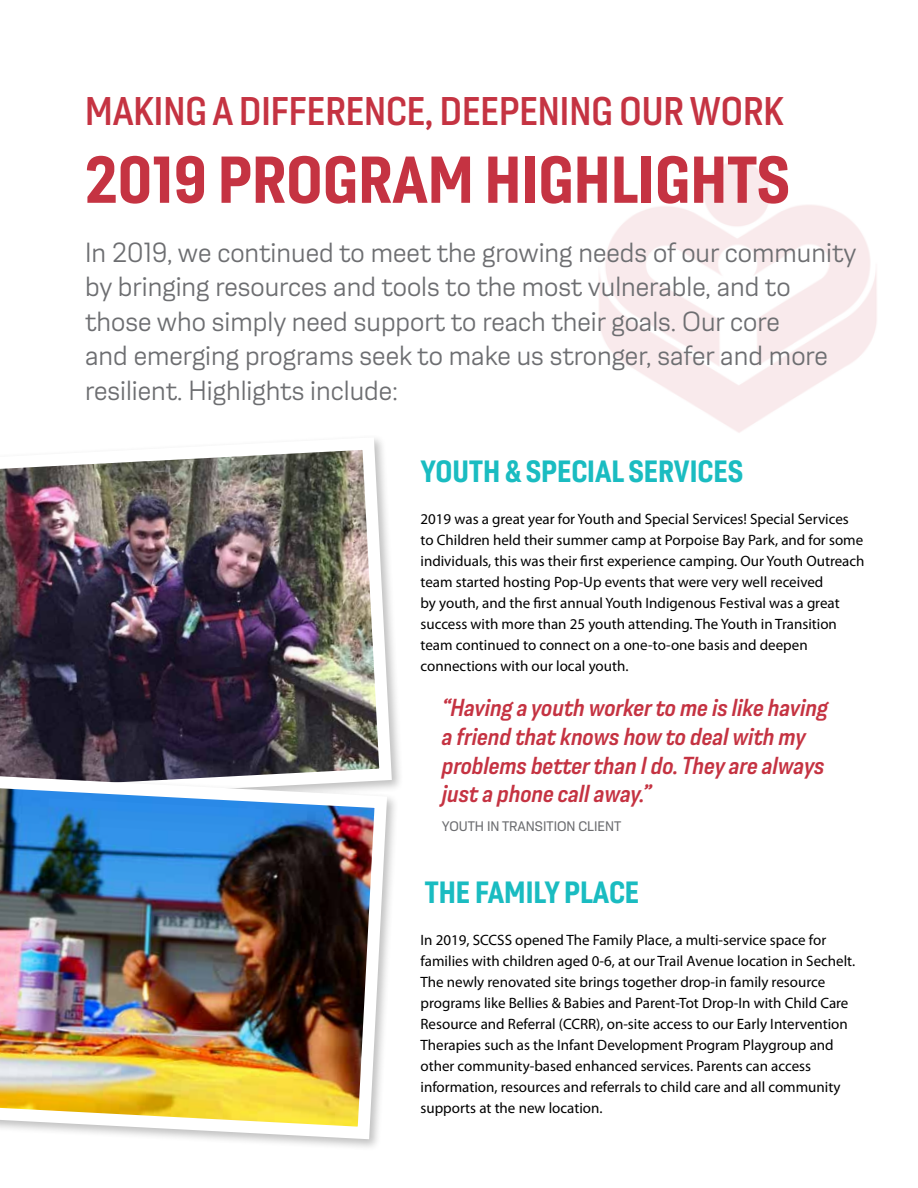
<style>
.page{position:relative;width:918px;height:1188px;background:#fff}
.page>*{position:absolute;margin:0;border:0;box-sizing:border-box;transform-origin:0 0}
.t1{font:700 condensed 64.5px "Moderna Sans";color:#c53342}
.t2{font:500 condensed 39px "Moderna Sans";color:#c53342}
.t3{font:700 condensed 30px "Moderna Sans";color:#1abcc1}
.t4{font:300 27px/34.5px "Moderna Sans";color:#6d6e71}
.t5{font:italic 500 condensed 24px/28.8px "Moderna Sans";color:#c53342}
.t6{font:15px/21px "Myriad Pro";color:#000}
.t7{font:13.5px "Moderna Sans";color:#6d6e71}
</style>
<div class="page">
<img style="left:0;top:438px;width:398px;height:333px">
<img style="left:0;top:768px;width:393px;height:378px">
<h2 class="t2" style="left:85px;top:88px;width:700px">MAKING A DIFFERENCE, DEEPENING OUR WORK</h2>
<h1 class="t1" style="left:85px;top:140px;width:706px">2019 PROGRAM HIGHLIGHTS</h1>
<p class="t4" style="left:85px;top:235px;width:773px">In 2019, we continued to meet the growing needs of our community by bringing resources and tools to the most vulnerable, and to those who simply need support to reach their goals. Our core<br>and emerging programs seek to make us stronger, safer and more resilient. Highlights include:</p>
<h3 class="t3" style="left:421px;top:452px;width:324px">YOUTH &amp; SPECIAL SERVICES</h3>
<p class="t6" style="left:421px;top:508px;width:446px">2019 was a great year for Youth and Special Services! Special Services to Children held their summer camp at Porpoise Bay Park, and for some individuals, this was their first experience camping. Our Youth Outreach team started hosting Pop-Up events that were very well received<br>by youth, and the first annual Youth Indigenous Festival was a great success with more than 25 youth attending. The Youth in Transition team continued to connect on a one-to-one basis and deepen connections with our local youth.</p>
<h3 class="t5" style="left:442px;top:693px;width:388px">“Having a youth worker to me is like having a friend that knows how to deal with my problems better than I do. They are always just a phone call away.”</h3>
<p class="t7" style="left:442px;top:818px;width:181px">YOUTH IN TRANSITION CLIENT</p>
<h3 class="t3" style="left:425px;top:874px;width:216px">THE FAMILY PLACE</h3>
<p class="t6" style="left:421px;top:930px;width:436px">In 2019, SCCSS opened The Family Place, a multi-service space for families with children aged 0-6, at our Trail Avenue location in Sechelt.<br>The newly renovated site brings together drop-in family resource programs like Bellies &amp; Babies and Parent-Tot Drop-In with Child Care Resource and Referral (CCRR), on-site access to our Early Intervention Therapies such as the Infant Development Program Playgroup and other community-based enhanced services. Parents can access information, resources and referrals to child care and all community supports at the new location.</p>
</div>
